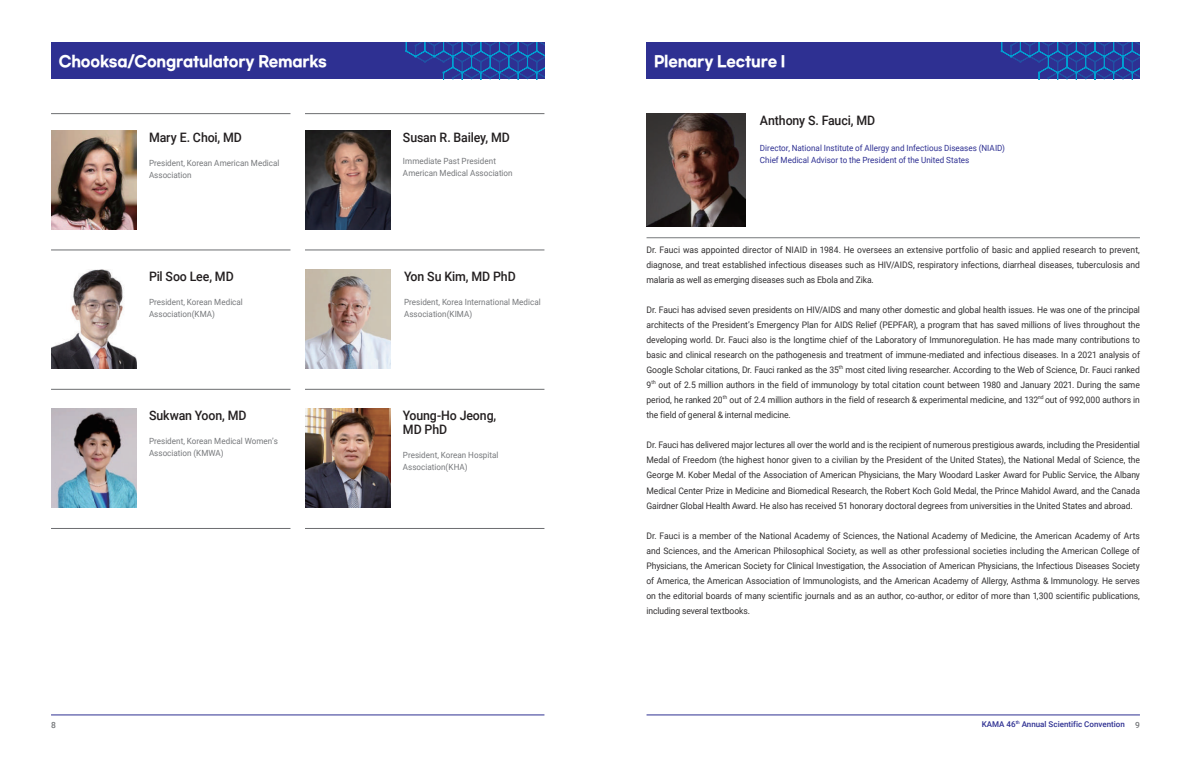
<style>
.page{position:relative;width:1191px;height:766px;background:#fff}
.page>*{position:absolute;margin:0;border:0;box-sizing:border-box;transform-origin:0 0}
.t1{font:700 15px "Gmarket Sans";letter-spacing:-.015em;color:#fff;scale:.93 1}
.t2{font:500 13px/14.5px "Roboto";letter-spacing:-.01em;color:#231f20;scale:.95 1}
.t3{font:9px/15px "Roboto";letter-spacing:-.01em;color:#312f30;text-align:justify;scale:.95 1}
.t4{font:8.5px/12px "Roboto";letter-spacing:.005em;color:#76787b;scale:.95 1}
.t5{font:8.5px/12.2px "Roboto";color:#2e3092;scale:.95 1}
.t6{font:500 8.5px "Roboto";color:#76787b}
.t7{font:500 8px "Roboto";color:#2e3092}
.t8{font:5.2px "Roboto";color:#312f30;scale:.95 1}
.t9{font:500 4.7px "Roboto";color:#2e3092}
.s1{font-size:8.5px;color:#76787b}
</style>
<div class="page">
<hr style="left:646px;top:714px;width:494px;height:1px;background:#2e3092">
<hr style="left:51px;top:714px;width:493px;height:1px;background:#2e3092">
<div style="left:51px;top:43px;width:493px;height:36px;background:#2e3092"></div>
<svg style="left:405px;top:43px;width:139px;height:36px"></svg>
<div style="left:646px;top:43px;width:494px;height:36px;background:#2e3092"></div>
<svg style="left:1000px;top:43px;width:140px;height:36px"></svg>
<img style="left:646px;top:113px;width:100px;height:114px">
<hr style="left:646px;top:237px;width:494px;height:1px;background:#76787b">
<img style="left:51px;top:130px;width:85px;height:99px">
<img style="left:305px;top:269px;width:85px;height:100px">
<hr style="left:51px;top:113px;width:239px;height:1px;background:#6c6d70">
<hr style="left:51px;top:528px;width:239px;height:1px;background:#6c6d70">
<img style="left:51px;top:408px;width:85px;height:99px">
<img style="left:305px;top:130px;width:85px;height:99px">
<img style="left:305px;top:408px;width:85px;height:99px">
<img style="left:51px;top:269px;width:85px;height:100px">
<hr style="left:51px;top:250px;width:239px;height:1px;background:#6c6d70">
<hr style="left:305px;top:250px;width:239px;height:1px;background:#6c6d70">
<hr style="left:305px;top:113px;width:239px;height:1px;background:#6c6d70">
<hr style="left:51px;top:389px;width:239px;height:1px;background:#6c6d70">
<hr style="left:305px;top:389px;width:239px;height:1px;background:#6c6d70">
<hr style="left:305px;top:528px;width:239px;height:1px;background:#6c6d70">
<h1 class="t1" style="left:59px;top:52px;width:290px">Chooksa/Congratulatory Remarks</h1>
<h2 class="t2" style="left:149px;top:130px;width:99px">Mary E. Choi, MD</h2>
<p class="t4" style="left:149px;top:156px;width:139px;line-height:12.8px">President, Korean American Medical<br>Association</p>
<h2 class="t2" style="left:149px;top:269px;width:91px">Pil Soo Lee, MD</h2>
<p class="t4" style="left:149px;top:295px;width:100px">President, Korean Medical<br>Association(KMA)</p>
<h2 class="t2" style="left:149px;top:407px;width:104px">Sukwan Yoon, MD</h2>
<p class="t4" style="left:149px;top:434px;width:137px;line-height:12.5px">President, Korean Medical Women’s<br>Association (KMWA)</p>
<h2 class="t2" style="left:403px;top:130px;width:114px">Susan R. Bailey, MD</h2>
<p class="t4" style="left:403px;top:154px;width:117px">Immediate Past President<br>American Medical Association</p>
<h2 class="t2" style="left:404px;top:269px;width:119px">Yon Su Kim, MD PhD</h2>
<p class="t4" style="left:404px;top:295px;width:145px">President, Korea International Medical<br>Association(KIMA)</p>
<h2 class="t2" style="left:403px;top:407px;width:100px">Young-Ho Jeong,<br>MD PhD</h2>
<p class="t4" style="left:403px;top:448px;width:102px">President, Korean Hospital<br>Association(KHA)</p>
<h1 class="t1" style="left:654px;top:52px;width:143px">Plenary Lecture I</h1>
<h2 class="t2" style="left:760px;top:112px;width:123px">Anthony S. Fauci, MD</h2>
<p class="t5" style="left:760px;top:141px;width:259px">Director, National Institute of Allergy and Infectious Diseases (NIAID)<br>Chief Medical Advisor to the President of the United States</p>
<p class="t3" style="left:646px;top:242px;width:521px">Dr. Fauci was appointed director of NIAID in 1984. He oversees an extensive portfolio of basic and applied research to prevent, diagnose, and treat established infectious diseases such as HIV/AIDS, respiratory infections, diarrheal diseases, tuberculosis and malaria as well as emerging diseases such as Ebola and Zika.</p>
<p class="t3" style="left:646px;top:302px;width:521px">Dr. Fauci has advised seven presidents on HIV/AIDS and many other domestic and global health issues. He was one of the principal architects of the President’s Emergency Plan for AIDS Relief (PEPFAR), a program that has saved millions of lives throughout the developing world. Dr. Fauci also is the longtime chief of the Laboratory of Immunoregulation. He has made many contributions to basic and clinical research on the pathogenesis and treatment of immune-mediated and infectious diseases. In a 2021 analysis of Google Scholar citations, Dr. Fauci ranked as the 35</p>
<p class="t8" style="left:839px;top:363px;width:6px">th</p>
<p class="t3" style="left:845px;top:362px;width:311px">most cited living researcher. According to the Web of Science, Dr. Fauci ranked</p>
<p class="t3" style="left:646px;top:377px;width:7px">9</p>
<p class="t8" style="left:651px;top:378px;width:6px">th</p>
<p class="t3" style="left:646px;top:377px;width:521px;text-indent:12px">out of 2.5 million authors in the field of immunology by total citation count between 1980 and January 2021. During the same period, he ranked 20</p>
<p class="t8" style="left:723px;top:393px;width:6px">th</p>
<p class="t3" style="left:729px;top:392px;width:326px">out of 2.4 million authors in the field of research &amp; experimental medicine, and 132</p>
<p class="t8" style="left:1038px;top:393px;width:7px">nd</p>
<p class="t3" style="left:1045px;top:392px;width:101px">out of 992,000 authors in</p>
<p class="t3" style="left:646px;top:407px;width:153px">the field of general &amp; internal medicine.</p>
<p class="t3" style="left:646px;top:437px;width:521px">Dr. Fauci has delivered major lectures all over the world and is the recipient of numerous prestigious awards, including the Presidential Medal of Freedom (the highest honor given to a civilian by the President of the United States), the National Medal of Science, the George M. Kober Medal of the Association of American Physicians, the Mary Woodard Lasker Award for Public Service, the Albany Medical Center Prize in Medicine and Biomedical Research, the Robert Koch Gold Medal, the Prince Mahidol Award, and the Canada Gairdner Global Health Award. He also has received 51 honorary doctoral degrees from universities in the United States and abroad.</p>
<p class="t3" style="left:646px;top:527px;width:521px">Dr. Fauci is a member of the National Academy of Sciences, the National Academy of Medicine, the American Academy of Arts and Sciences, and the American Philosophical Society, as well as other professional societies including the American College of Physicians, the American Society for Clinical Investigation, the Association of American Physicians, the Infectious Diseases Society of America, the American Association of Immunologists, and the American Academy of Allergy, Asthma &amp; Immunology. He serves on the editorial boards of many scientific journals and as an author, co-author, or editor of more than 1,300 scientific publications, including several textbooks.</p>
<p class="t7" style="left:981px;top:718px;width:35px">KAMA 46</p>
<p class="t9" style="left:1015px;top:718px;width:6px">th</p>
<p class="t6" style="left:51px;top:718px;width:6px">8</p>
<p class="t7" style="left:1021px;top:718px;width:120px">Annual Scientific Convention <span class="s1">9</span></p>
</div>
